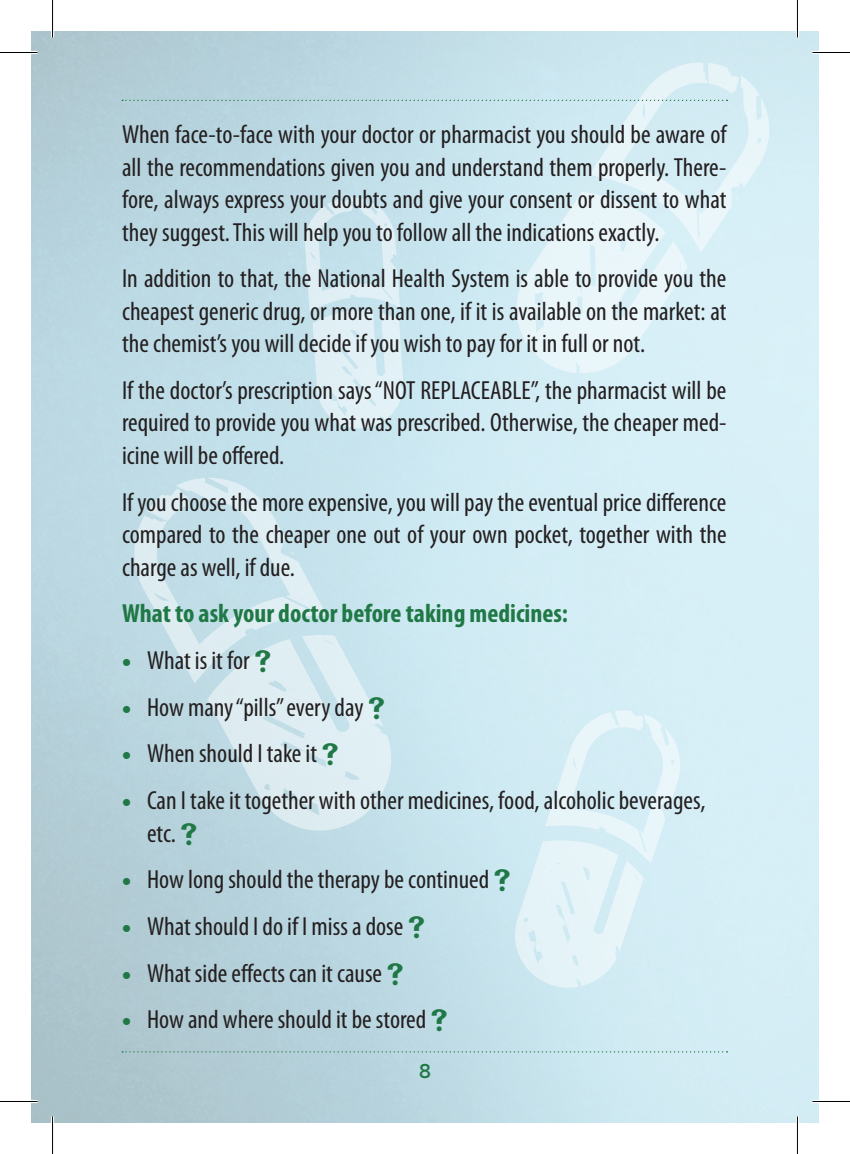
<style>
.page{position:relative;width:850px;height:1154px;background:#fff}
.page>*{position:absolute;margin:0;border:0;box-sizing:border-box;transform-origin:0 0}
.t1{font:condensed 26.25px/32.5px "Myriad Pro";color:#231f20;text-align:justify}
.t2{font:700 condensed 26.25px "Myriad Pro";color:#1f7845}
.t3{font:600 20px "Neris";color:#1f7845}
.s1{font-weight:900;font-stretch:normal;font-size:25px;color:#1f7845}
.s2{color:#1f7845}
</style>
<div class="page">
<img style="left:31px;top:31px;width:787px;height:1092px">
<svg style="left:134px;top:478px;width:193px;height:205px;background:#cae3eb"></svg>
<svg style="left:147px;top:489px;width:41px;height:32px"></svg>
<svg style="left:290px;top:552px;width:4px;height:3px"></svg>
<svg style="left:207px;top:635px;width:184px;height:196px;background:#d3e7ee"></svg>
<svg style="left:514px;top:710px;width:165px;height:278px;background:#d9eff5"></svg>
<svg style="left:122px;top:1051px;width:605px;height:1px"></svg>
<svg style="left:122px;top:62px;width:647px;height:366px;background:#cce5ee"></svg>
<hr style="left:0;top:51px;width:38px;height:3px;background:#fff">
<hr style="left:812px;top:51px;width:37px;height:3px;background:#fff">
<hr style="left:0;top:1100px;width:38px;height:3px;background:#fff">
<hr style="left:812px;top:1100px;width:37px;height:3px;background:#fff">
<hr style="left:51px;top:0;width:3px;height:38px;background:#fff">
<hr style="left:51px;top:1116px;width:3px;height:38px;background:#fff">
<hr style="left:795px;top:0;width:3px;height:38px;background:#fff">
<hr style="left:795px;top:1116px;width:3px;height:38px;background:#fff">
<hr style="left:0;top:52px;width:38px;height:1px;background:#000">
<hr style="left:812px;top:52px;width:37px;height:1px;background:#000">
<hr style="left:0;top:1101px;width:38px;height:1px;background:#000">
<hr style="left:812px;top:1101px;width:37px;height:1px;background:#000">
<hr style="left:52px;top:0;width:1px;height:38px;background:#000">
<hr style="left:52px;top:1116px;width:1px;height:38px;background:#000">
<hr style="left:796px;top:0;width:1px;height:38px;background:#000">
<hr style="left:796px;top:1116px;width:1px;height:38px;background:#000">
<p class="t1" style="left:122px;top:119px;width:605px">When face-to-face with your doctor or pharmacist you should be aware of all the recommendations given you and understand them properly. There&shy;fore, always express your doubts and give your consent or dissent to what they suggest. This will help you to follow all the indications exactly.</p>
<p class="t1" style="left:122px;top:263px;width:605px">In addition to that, the National Health System is able to provide you the cheapest generic drug, or more than one, if it is available on the market: at the chemist’s you will decide if you wish to pay for it in full or not.</p>
<p class="t1" style="left:122px;top:374px;width:605px">If the doctor’s prescription says “NOT REPLACEABLE”, the pharmacist will be required to provide you what was prescribed. Otherwise, the cheaper med&shy;icine will be offered.</p>
<p class="t1" style="left:122px;top:486px;width:605px">If you choose the more expensive, you will pay the eventual price difference compared to the cheaper one out of your own pocket, together with the charge as well, if due.</p>
<p class="t2" style="left:122px;top:599px;width:447px">What to ask your doctor before taking medicines:</p>
<p class="t1" style="left:122px;top:645px;width:155px"><span class="s1">•</span> What is it for<span class="s2">▲</span></p>
<p class="t1" style="left:122px;top:691px;width:269px"><span class="s1">•</span> How many “pills” every day<span class="s2">▲</span></p>
<p class="t1" style="left:122px;top:738px;width:223px"><span class="s1">•</span> When should I take it<span class="s2">▲</span></p>
<p class="t1" style="left:147px;top:785px;width:559px;text-indent:-25px"><span class="s1">•</span> Can I take it together with other medicines, food, alcoholic beverages, etc.<span class="s2">▲</span></p>
<p class="t1" style="left:122px;top:864px;width:395px"><span class="s1">•</span> How long should the therapy be continued<span class="s2">▲</span></p>
<p class="t1" style="left:122px;top:910px;width:309px"><span class="s1">•</span> What should I do if I miss a dose<span class="s2">▲</span></p>
<p class="t1" style="left:122px;top:957px;width:288px"><span class="s1">•</span> What side effects can it cause<span class="s2">▲</span></p>
<p class="t1" style="left:122px;top:1004px;width:332px"><span class="s1">•</span> How and where should it be stored<span class="s2">▲</span></p>
<p class="t3" style="left:418px;top:1057px;width:14px">8</p>
</div>
